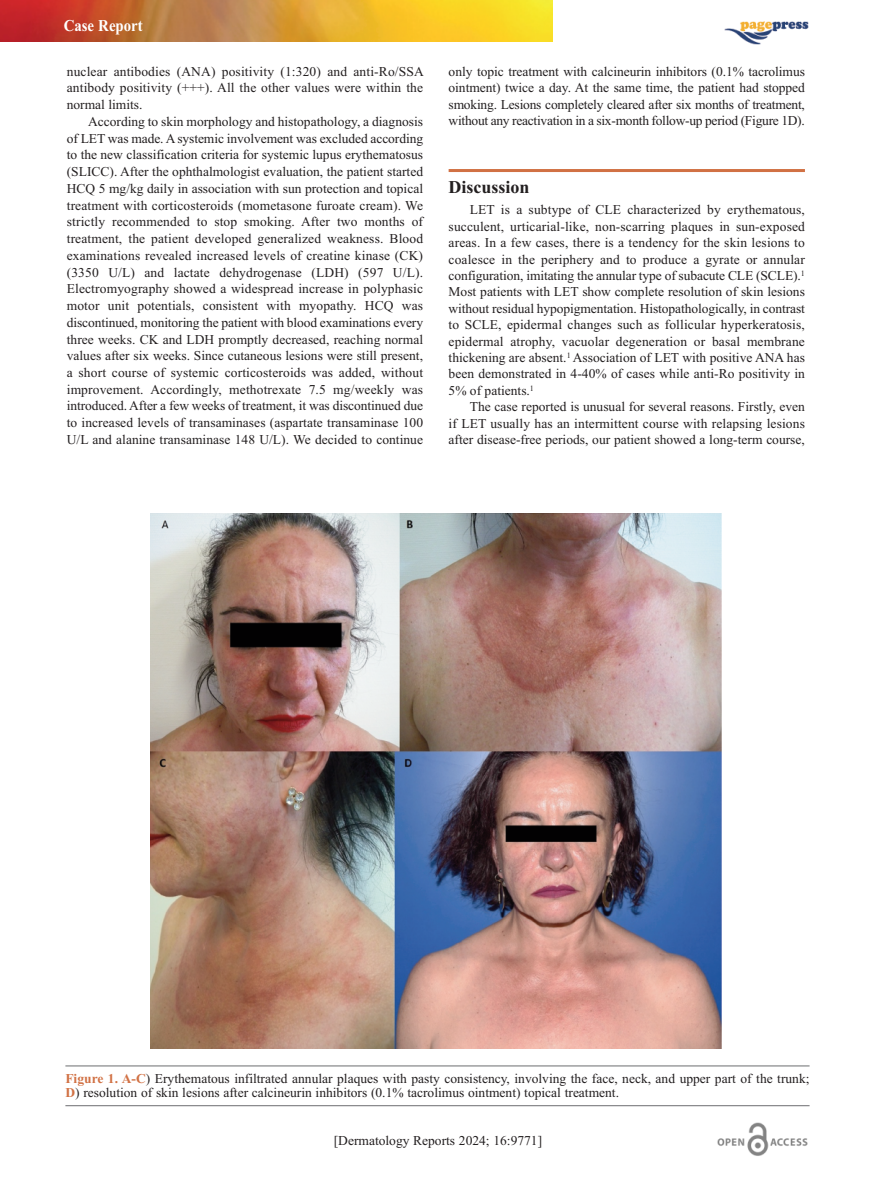
<style>
.page{position:relative;width:893px;height:1191px;background:#fff}
.page>*{position:absolute;margin:0;border:0;box-sizing:border-box;transform-origin:0 0}
.t1{font:700 18px "Times New Roman";color:#231f20}
.t2{font:700 16.5px "Times New Roman";color:#fff;scale:.9 1}
.t3{font:13.5px/16.8px "Times New Roman";color:#231f20;text-align:justify}
.s1{font-weight:700;color:#d17144}
</style>
<div class="page">
<img style="left:717px;top:1123px;width:91px;height:33px">
<hr style="left:449px;top:169px;width:356px;height:3px;background:#d17144">
<img style="left:0;top:0;width:553px;height:42px">
<img style="left:724px;top:21px;width:85px;height:23px">
<hr style="left:65px;top:1065px;width:745px;height:1px;background:#6c6d70">
<hr style="left:65px;top:1105px;width:745px;height:1px;background:#6c6d70">
<img style="left:150px;top:513px;width:572px;height:535px">
<p class="t2" style="left:64px;top:15px;width:89px">Case Report</p>
<p class="t3" style="left:67px;top:63px;width:359px">nuclear antibodies (ANA) positivity (1:320) and anti-Ro/SSA antibody positivity (+++). All the other values were within the normal limits.</p>
<p class="t3" style="left:67px;top:113px;width:358px;text-indent:21px">According to skin morphology and histopathology, a diagnosis of LET was made. A systemic involvement was excluded according to the new classification criteria for systemic lupus erythematosus (SLICC). After the ophthalmologist evaluation, the patient started HCQ 5 mg/kg daily in association with sun protection and topical treatment with corticosteroids (mometasone furoate cream). We strictly recommended to stop smoking. After two months of treatment, the patient developed generalized weakness. Blood examinations revealed increased levels of creatine kinase (CK) (3350 U/L) and lactate dehydrogenase (LDH) (597 U/L).<br>Electromyography showed a widespread increase in polyphasic motor unit potentials, consistent with myopathy. HCQ was discontinued, monitoring the patient with blood examinations every three weeks. CK and LDH promptly decreased, reaching normal values after six weeks. Since cutaneous lesions were still present, a short course of systemic corticosteroids was added, without improvement. Accordingly, methotrexate 7.5 mg/weekly was introduced. After a few weeks of treatment, it was discontinued due to increased levels of transaminases (aspartate transaminase 100<br>U/L and alanine transaminase 148 U/L). We decided to continue</p>
<p class="t3" style="left:449px;top:63px;width:358px;line-height:16.4px">only topic treatment with calcineurin inhibitors (0.1% tacrolimus ointment) twice a day. At the same time, the patient had stopped smoking. Lesions completely cleared after six months of treatment, without any reactivation in a six-month follow-up period (Figure 1D).</p>
<h1 class="t1" style="left:449px;top:176px;width:83px">Discussion</h1>
<p class="t3" style="left:449px;top:201px;width:358px;line-height:16.4px;text-indent:21px">LET is a subtype of CLE characterized by erythematous, succulent, urticarial-like, non-scarring plaques in sun-exposed areas. In a few cases, there is a tendency for the skin lesions to coalesce in the periphery and to produce a gyrate or annular configuration, imitating the annular type of subacute CLE (SCLE).<sup>1<br></sup>Most patients with LET show complete resolution of skin lesions without residual hypopigmentation. Histopathologically, in contrast to SCLE, epidermal changes such as follicular hyperkeratosis, epidermal atrophy, vacuolar degeneration or basal membrane thickening are absent.<sup>1</sup> Association of LET with positive ANA has been demonstrated in 4-40% of cases while anti-Ro positivity in 5% of patients.<sup>1</sup></p>
<p class="t3" style="left:449px;top:398px;width:358px;line-height:16.4px;text-indent:21px">The case reported is unusual for several reasons. Firstly, even if LET usually has an intermittent course with relapsing lesions after disease-free periods, our patient showed a long-term course,</p>
<p class="t3" style="left:65px;top:1072px;width:746px;line-height:13.5px"><span class="s1">Figure 1. A-C</span>) Erythematous infiltrated annular plaques with pasty consistency, involving the face, neck, and upper part of the trunk;<br><span class="s1">D</span>) resolution of skin lesions after calcineurin inhibitors (0.1% tacrolimus ointment) topical treatment.</p>
<p class="t3" style="left:334px;top:1132px;width:210px">[Dermatology Reports 2024; 16:9771]</p>
</div>
